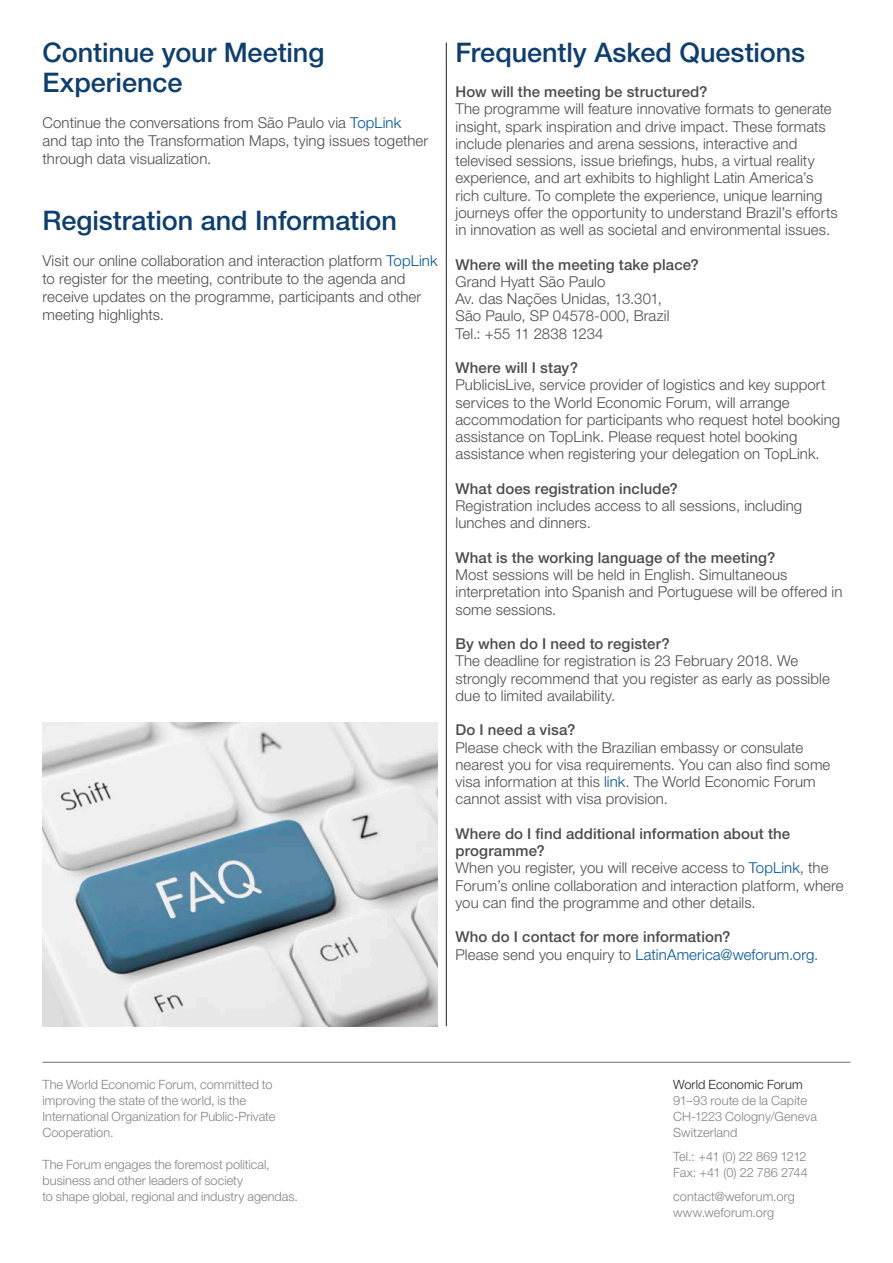
<style>
.page{position:relative;width:893px;height:1263px;background:#fff}
.page>*{position:absolute;margin:0;border:0;box-sizing:border-box;transform-origin:0 0}
.t1{font:500 27px/30px "Helvetica Neue LT Pro";color:#0d3e6d}
.t2{font:300 15px/17.2px "Helvetica Neue LT Pro";letter-spacing:.005em;color:#4b4c4d}
.t3{font:500 15px/17.2px "Helvetica Neue LT Pro";letter-spacing:.005em;color:#4b4c4d}
.t4{font:300 15px "Helvetica Neue LT Pro";letter-spacing:.005em;color:#01529a}
.t5{font:300 12.75px/15.9px "Helvetica Neue LT Pro";color:#808285}
.t6{font:300 12.75px "Helvetica Neue LT Pro";letter-spacing:-.035em;color:#808285}
.t7{font:300 12.75px "Helvetica Neue LT Pro";letter-spacing:.01em;color:#231f20}
.s1{color:#01529a}
.s2{color:#4b4c4d}
</style>
<div class="page">
<hr style="left:446px;top:43px;width:1px;height:983px;background:#231f20">
<img style="left:43px;top:722px;width:394px;height:304px">
<hr style="left:43px;top:1062px;width:807px;height:1px;background:#6c6d70">
<p class="t1" style="left:43px;top:37px;width:283px">Continue your Meeting<br>Experience</p>
<p class="t2" style="left:43px;top:113px;width:387px;line-height:18px">Continue the conversations from São Paulo via <span class="s1">TopLink </span>and tap into the Transformation Maps, tying issues together through data visualization.</p>
<p class="t1" style="left:43px;top:205px;width:356px">Registration and Information</p>
<p class="t2" style="left:43px;top:251px;width:396px;line-height:18px">Visit our online collaboration and interaction platform <span class="s1">TopLink </span>to register for the meeting, contribute to the agenda and receive updates on the programme, participants and other meeting highlights.</p>
<p class="t1" style="left:455px;top:37px;width:351px">Frequently Asked Questions</p>
<p class="t3" style="left:455px;top:83px;width:254px">How will the meeting be structured?</p>
<p class="t2" style="left:455px;top:100px;width:384px">The programme will feature innovative formats to generate insight, spark inspiration and drive impact. These formats include plenaries and arena sessions, interactive and televised sessions, issue briefings, hubs, a virtual reality experience, and art exhibits to highlight Latin America’s rich culture. To complete the experience, unique learning journeys offer the opportunity to understand Brazil’s efforts in innovation as well as societal and environmental issues.</p>
<p class="t3" style="left:455px;top:255px;width:245px">Where will the meeting take place?</p>
<p class="t2" style="left:455px;top:273px;width:151px">Grand Hyatt São Paulo</p>
<p class="t2" style="left:455px;top:290px;width:208px">Av. das Nações Unidas, 13.301,</p>
<p class="t2" style="left:455px;top:307px;width:215px">São Paulo, SP 04578-000, Brazil</p>
<p class="t2" style="left:455px;top:324px;width:149px">Tel.: +55 11 2838 1234</p>
<p class="t3" style="left:455px;top:359px;width:124px">Where will I stay?</p>
<p class="t2" style="left:455px;top:376px;width:386px">PublicisLive, service provider of logistics and key support services to the World Economic Forum, will arrange accommodation for participants who request hotel booking assistance on TopLink. Please request hotel booking assistance when registering your delegation on TopLink.</p>
<p class="t3" style="left:455px;top:480px;width:224px">What does registration include?</p>
<p class="t2" style="left:455px;top:497px;width:348px">Registration includes access to all sessions, including lunches and dinners.</p>
<p class="t3" style="left:455px;top:549px;width:321px">What is the working language of the meeting?</p>
<p class="t2" style="left:455px;top:566px;width:388px">Most sessions will be held in English. Simultaneous interpretation into Spanish and Portuguese will be offered in some sessions.</p>
<p class="t3" style="left:455px;top:635px;width:216px">By when do I need to register?</p>
<p class="t2" style="left:455px;top:652px;width:376px">The deadline for registration is 23 February 2018. We strongly recommend that you register as early as possible due to limited availability.</p>
<p class="t3" style="left:455px;top:721px;width:121px">Do I need a visa?</p>
<p class="t2" style="left:455px;top:738px;width:376px">Please check with the Brazilian embassy or consulate nearest you for visa requirements. You can also find some visa information at this <span class="s1">link</span>. The World Economic Forum cannot assist with visa provision.</p>
<p class="t3" style="left:455px;top:825px;width:336px">Where do I find additional information about the programme?</p>
<p class="t2" style="left:455px;top:859px;width:390px">When you register, you will receive access to <span class="s1">TopLink</span>, the<br>Forum’s online collaboration and interaction platform, where you can find the programme and other details.</p>
<p class="t3" style="left:455px;top:928px;width:277px">Who do I contact for more information?</p>
<p class="t4" style="left:455px;top:946px;width:364px"><span class="s2">Please send you enquiry to</span> LatinAmerica@weforum.org<span class="s2">.</span></p>
<p class="t5" style="left:43px;top:1076px;width:234px">The World Economic Forum, committed to improving the state of the world, is the International Organization for Public-Private Cooperation.</p>
<p class="t5" style="left:43px;top:1156px;width:257px">The Forum engages the foremost political, business and other leaders of society<br>to shape global, regional and industry agendas.</p>
<p class="t7" style="left:673px;top:1077px;width:131px">World Economic Forum</p>
<p class="t5" style="left:673px;top:1092px;width:135px">91–93 route de la Capite</p>
<p class="t5" style="left:673px;top:1108px;width:145px">CH-1223 Cologny/Geneva</p>
<p class="t5" style="left:673px;top:1124px;width:66px">Switzerland</p>
<p class="t6" style="left:673px;top:1149px;width:135px">Tel.: +41 (0) 22 869 1212</p>
<p class="t5" style="left:673px;top:1164px;width:136px">Fax: +41 (0) 22 786 2744</p>
<p class="t5" style="left:673px;top:1188px;width:123px">contact@weforum.org</p>
<p class="t5" style="left:673px;top:1204px;width:103px">www.weforum.org</p>
</div>
